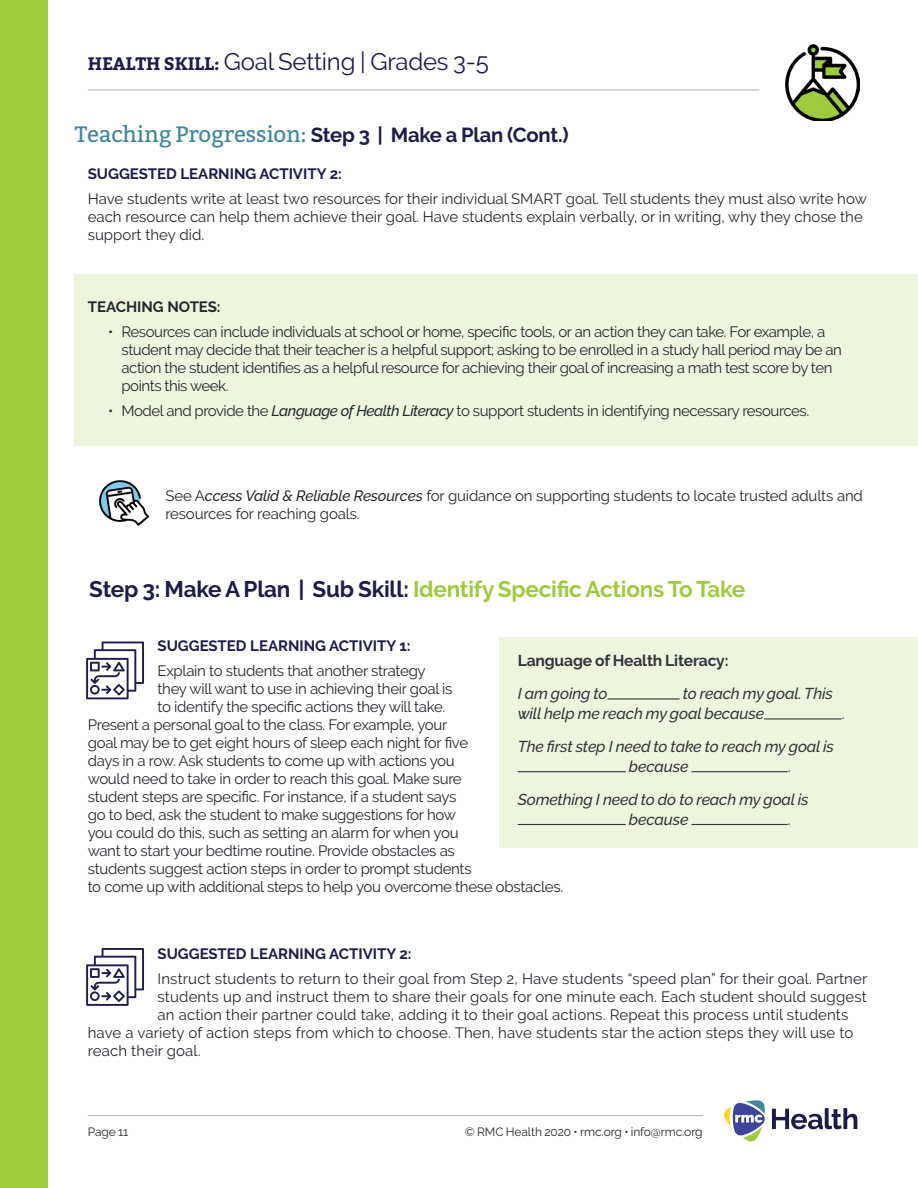
<style>
.page{position:relative;width:918px;height:1188px;background:#fff}
.page>*{position:absolute;margin:0;border:0;box-sizing:border-box;transform-origin:0 0}
.t1{font:24px "Raleway";letter-spacing:-.01em;color:#1c1c4d}
.Medium_Purple_Header{font:700 22.5px "Raleway";letter-spacing:-.01em;color:#9ecb3a}
.t2{font:700 20.25px "Raleway";letter-spacing:-.01em;color:#1c1c4d}
.t3{font:italic 500 15.75px/20px "Raleway";letter-spacing:-.01em;color:#36353b}
.t4{font:700 15.75px "Raleway";letter-spacing:-.01em;color:#36353b}
.t5{font:15.75px "Raleway";color:#36353b}
.Body_Copy{font:15px/18px "Raleway";letter-spacing:-.02em;color:#26272e}
.Body_Copy-2{font:15px "Raleway";letter-spacing:.01em;color:#26272e}
.Body_Copy-3{font:15px/18px "Raleway";color:#26272e}
.Small_Purple_Header{font:700 15px "Raleway";color:#1c1c4d}
.Small_Purple_Header-2{font:700 15px "Raleway";color:#26272e}
.t6{font:12px "Raleway";letter-spacing:-.01em;color:#26272e}
.s1{font-family:"Bitter";font-weight:700;font-size:18px}
.s2{font-family:"Bitter";font-weight:400;font-size:22.35px;color:#40879f}
.s3{font-weight:500;font-style:italic}
.s4{color:#1c1c4d}
</style>
<div class="page">
<svg style="left:724px;top:1100px;width:41px;height:42px"></svg>
<svg style="left:772px;top:1108px;width:85px;height:21px"></svg>
<hr style="left:88px;top:1115px;width:615px;height:1px;background:#b4b5b8">
<div style="left:0;top:0;width:47px;height:1188px;background:#9ecb3a"></div>
<hr style="left:88px;top:90px;width:671px;height:1px;background:#b4b5b8">
<img style="left:785px;top:45px;width:74px;height:76px">
<div style="left:75px;top:274px;width:843px;height:172px;background:#eef5df"></div>
<img style="left:99px;top:480px;width:49px;height:46px">
<svg style="left:86px;top:642px;width:58px;height:57px"></svg>
<svg style="left:86px;top:948px;width:58px;height:58px"></svg>
<div style="left:499px;top:637px;width:419px;height:211px;background:#eef5df"></div>
<hr style="left:608px;top:698px;width:72px;height:2px;background:#36353b">
<hr style="left:764px;top:718px;width:78px;height:2px;background:#36353b">
<hr style="left:518px;top:771px;width:108px;height:1px;background:#36353b">
<hr style="left:692px;top:771px;width:96px;height:1px;background:#36353b">
<hr style="left:518px;top:824px;width:108px;height:1px;background:#36353b">
<hr style="left:692px;top:824px;width:96px;height:1px;background:#36353b">
<h1 class="t1" style="left:88px;top:47px;width:403px"><span class="s1">HEALTH SKILL:</span> Goal Setting | Grades 3-5</h1>
<p class="t2" style="left:75px;top:124px;width:495px"><span class="s2">Teaching Progression:</span> Step 3 | Make a Plan (Cont.)</p>
<p class="Small_Purple_Header" style="left:88px;top:166px;width:256px">SUGGESTED LEARNING ACTIVITY 2:</p>
<p class="Body_Copy-3" style="left:88px;top:190px;width:781px">Have students write at least two resources for their individual SMART goal. Tell students they must also write how each resource can help them achieve their goal. Have students explain verbally, or in writing, why they chose the support they did.</p>
<p class="Small_Purple_Header-2" style="left:88px;top:298px;width:134px">TEACHING NOTES:</p>
<p class="Body_Copy" style="left:122px;top:323px;width:722px;text-indent:-14px">• Resources can include individuals at school or home, specific tools, or an action they can take. For example, a student may decide that their teacher is a helpful support; asking to be enrolled in a study hall period may be an action the student identifies as a helpful resource for achieving their goal of increasing a math test score by ten points this week.</p>
<p class="Body_Copy" style="left:108px;top:401px;width:703px">• Model and provide the <span class="s3">Language of Health Literacy</span> to support students in identifying necessary resources.</p>
<p class="Body_Copy" style="left:165px;top:487px;width:699px">See A<span class="s3">ccess Valid &amp; Reliable Resources</span> for guidance on supporting students to locate trusted adults and resources for reaching goals.</p>
<p class="Medium_Purple_Header" style="left:89px;top:576px;width:657px"><span class="s4">Step 3: Make A Plan | Sub Skill:</span> Identify Specific Actions To Take</p>
<p class="Small_Purple_Header" style="left:158px;top:637px;width:255px">SUGGESTED LEARNING ACTIVITY 1:</p>
<p class="Body_Copy" style="left:158px;top:662px;width:270px">Explain to students that another strategy</p>
<p class="Body_Copy" style="left:158px;top:680px;width:297px">they will want to use in achieving their goal is</p>
<p class="Body_Copy" style="left:158px;top:698px;width:289px">to identify the specific actions they will take.</p>
<p class="Body_Copy" style="left:88px;top:716px;width:361px">Present a personal goal to the class. For example, your</p>
<p class="Body_Copy" style="left:88px;top:734px;width:382px">goal may be to get eight hours of sleep each night for five</p>
<p class="Body_Copy" style="left:88px;top:752px;width:369px">days in a row. Ask students to come up with actions you</p>
<p class="Body_Copy" style="left:88px;top:770px;width:375px">would need to take in order to reach this goal. Make sure</p>
<p class="Body_Copy" style="left:88px;top:788px;width:370px">student steps are specific. For instance, if a student says</p>
<p class="Body_Copy" style="left:88px;top:806px;width:370px">go to bed, ask the student to make suggestions for how</p>
<p class="Body_Copy" style="left:88px;top:824px;width:372px">you could do this, such as setting an alarm for when you</p>
<p class="Body_Copy" style="left:88px;top:842px;width:369px">want to start your bedtime routine. Provide obstacles as</p>
<p class="Body_Copy" style="left:88px;top:860px;width:385px">students suggest action steps in order to prompt students</p>
<p class="Body_Copy" style="left:88px;top:878px;width:477px">to come up with additional steps to help you overcome these obstacles.</p>
<p class="t4" style="left:518px;top:652px;width:212px">Language of Health Literacy:</p>
<p class="t3" style="left:518px;top:684px;width:91px">I am going to</p>
<p class="t3" style="left:518px;top:684px;width:317px;text-indent:165px">to reach my goal. This will help me reach my goal because</p>
<p class="t3" style="left:629px;top:737px;width:207px;text-indent:-111px">The first step I need to take to reach my goal is because</p>
<p class="t5" style="left:788px;top:757px;width:4px">.</p>
<p class="t3" style="left:518px;top:789px;width:293px;text-align:center">Something I need to do to reach my goal is because</p>
<p class="t5" style="left:788px;top:810px;width:4px">.</p>
<p class="t5" style="left:842px;top:705px;width:4px">.</p>
<p class="Small_Purple_Header" style="left:158px;top:946px;width:256px">SUGGESTED LEARNING ACTIVITY 2:</p>
<p class="Body_Copy-2" style="left:158px;top:970px;width:711px">Instruct students to return to their goal from Step 2, Have students “speed plan” for their goal. Partner</p>
<p class="Body_Copy-2" style="left:158px;top:988px;width:711px">students up and instruct them to share their goals for one minute each. Each student should suggest</p>
<p class="Body_Copy-2" style="left:158px;top:1006px;width:692px">an action their partner could take, adding it to their goal actions. Repeat this process until students</p>
<p class="Body_Copy-2" style="left:88px;top:1024px;width:767px">have a variety of action steps from which to choose. Then, have students star the action steps they will use to</p>
<p class="Body_Copy-2" style="left:88px;top:1042px;width:114px">reach their goal.</p>
<p class="t6" style="left:88px;top:1125px;width:42px">Page 11</p>
<p class="t6" style="left:465px;top:1125px;width:239px">© RMC Health 2020 • rmc.org • info@rmc.org</p>
</div>
